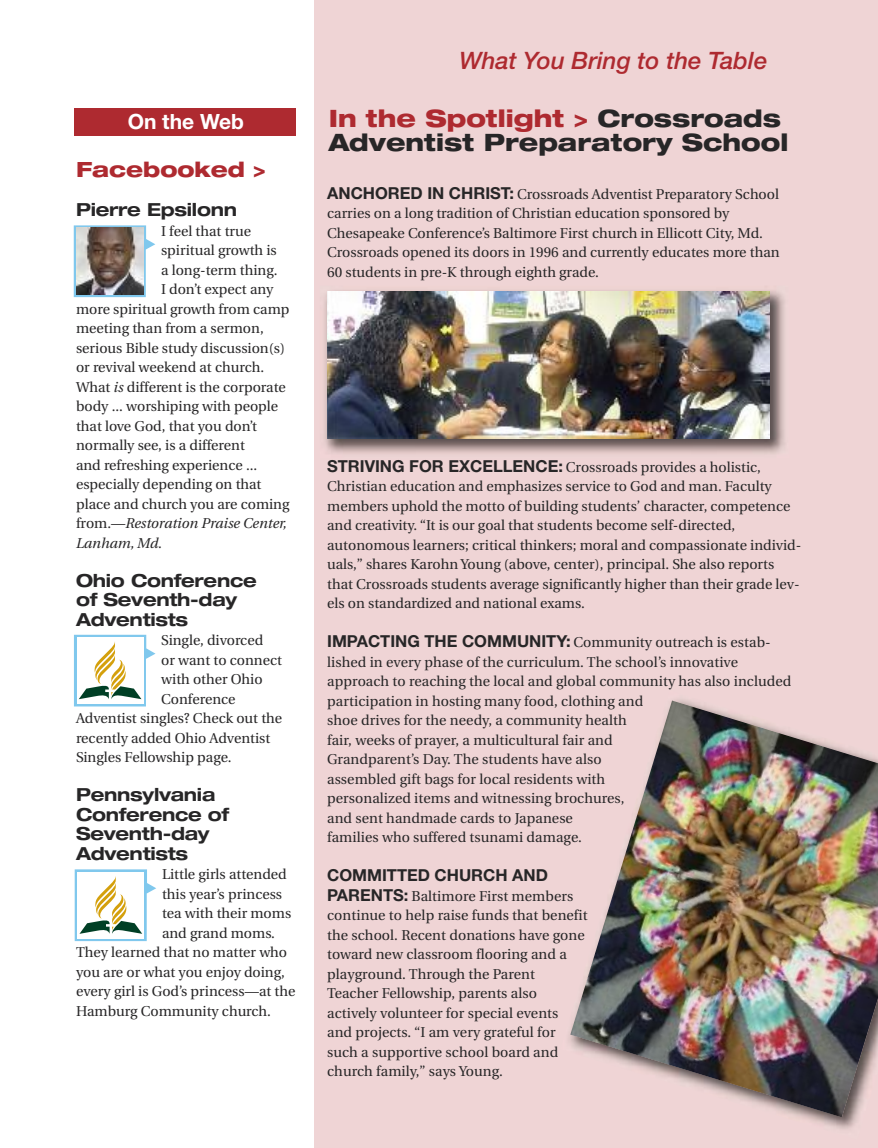
<style>
.page{position:relative;width:878px;height:1148px;background:#fff}
.page>*{position:absolute;margin:0;border:0;box-sizing:border-box;transform-origin:0 0}
.t1{font:800 expanded 24px/24px "Helvetica Neue";color:#272627}
.t2{font:italic 500 24px "Helvetica Neue";color:#ae2a30}
.t3{font:800 expanded 21px "Helvetica Neue";color:#ae2a30}
.t4{font:700 21px "Helvetica Neue";color:#fff}
.t5{font:700 expanded 18px/19.5px "Helvetica Neue";letter-spacing:-.015em;color:#272627}
.t6{font:700 16.5px "Helvetica Neue";color:#272627}
.t7{font:14.25px/19.5px "Utopia";color:#272627}
.t8{font:italic 14.25px "Utopia";color:#272627}
.s1{font-style:italic}
.s2{font-style:normal}
.s3{color:#ae2a30}
.s4{font-family:"Helvetica Neue";font-weight:700;font-size:16.5px}
</style>
<div class="page">
<div style="left:74px;top:108px;width:221px;height:27px;background:#ae2a30"></div>
<svg style="left:74px;top:225px;width:81px;height:72px"></svg>
<img style="left:77px;top:228px;width:66px;height:66px">
<svg style="left:74px;top:634px;width:81px;height:72px"></svg>
<svg style="left:75px;top:869px;width:81px;height:72px"></svg>
<div style="left:314px;top:0;width:564px;height:1148px;background:#efd4d5"></div>
<img style="left:570px;top:700px;width:308px;height:417px">
<img style="left:324px;top:290px;width:461px;height:164px">
<img style="left:327px;top:292px;width:443px;height:147px">
<hr style="left:0;top:603px;width:1px;height:473px;background:#deaaac">
<h2 class="t4" style="left:128px;top:114px;width:118px">On the Web</h2>
<h2 class="t3" style="left:76px;top:161px;width:191px">Facebooked &gt;</h2>
<p class="t5" style="left:76px;top:202px;width:162px">Pierre Epsilonn</p>
<p class="t7" style="left:161px;top:222px;width:92px">I feel that true</p>
<p class="t7" style="left:161px;top:242px;width:117px">spiritual growth is</p>
<p class="t7" style="left:161px;top:261px;width:118px">a long-term thing.</p>
<p class="t7" style="left:161px;top:281px;width:114px">I don’t expect any</p>
<p class="t7" style="left:76px;top:300px;width:215px">more spiritual growth from camp</p>
<p class="t7" style="left:76px;top:320px;width:189px">meeting than from a sermon,</p>
<p class="t7" style="left:76px;top:339px;width:210px">serious Bible study discussion(s)</p>
<p class="t7" style="left:76px;top:359px;width:190px">or revival weekend at church.</p>
<p class="t7" style="left:76px;top:378px;width:211px">What <span class="s1">is</span> different is the corporate</p>
<p class="t7" style="left:76px;top:398px;width:204px">body ... worshiping with people</p>
<p class="t7" style="left:76px;top:417px;width:183px">that love God, that you don’t</p>
<p class="t7" style="left:76px;top:437px;width:170px">normally see, is a different</p>
<p class="t7" style="left:76px;top:456px;width:183px">and refreshing experience ...</p>
<p class="t7" style="left:76px;top:476px;width:187px">especially depending on that</p>
<p class="t7" style="left:76px;top:495px;width:215px">place and church you are coming</p>
<p class="t8" style="left:76px;top:517px;width:212px"><span class="s2">from.—</span>Restoration Praise Center,</p>
<p class="t8" style="left:76px;top:537px;width:88px">Lanham, Md.</p>
<p class="t5" style="left:76px;top:572px;width:182px">Ohio Conference of Seventh-day<br>Adventists</p>
<p class="t7" style="left:161px;top:632px;width:103px">Single, divorced</p>
<p class="t7" style="left:161px;top:651px;width:122px">or want to connect</p>
<p class="t7" style="left:161px;top:671px;width:103px">with other Ohio</p>
<p class="t7" style="left:161px;top:690px;width:76px">Conference</p>
<p class="t7" style="left:76px;top:710px;width:208px">Adventist singles? Check out the</p>
<p class="t7" style="left:76px;top:729px;width:196px">recently added Ohio Adventist</p>
<p class="t7" style="left:76px;top:749px;width:157px">Singles Fellowship page.</p>
<p class="t5" style="left:76px;top:787px;width:155px">Pennsylvania<br>Conference of<br>Seventh-day<br>Adventists</p>
<p class="t7" style="left:162px;top:866px;width:126px">Little girls attended</p>
<p class="t7" style="left:162px;top:885px;width:122px">this year’s princess</p>
<p class="t7" style="left:162px;top:905px;width:131px">tea with their moms</p>
<p class="t7" style="left:162px;top:924px;width:115px">and grand moms.</p>
<p class="t7" style="left:76px;top:944px;width:213px">They learned that no matter who</p>
<p class="t7" style="left:76px;top:963px;width:210px">you are or what you enjoy doing,</p>
<p class="t7" style="left:76px;top:983px;width:221px">every girl is God’s princess—at the</p>
<p class="t7" style="left:76px;top:1002px;width:196px">Hamburg Community church.</p>
<h1 class="t2" style="left:459px;top:52px;width:309px">What You Bring to the Table</h1>
<h1 class="t1" style="left:328px;top:109px;width:461px"><span class="s3">In the Spotlight &gt;</span> Crossroads<br>Adventist Preparatory School</h1>
<p class="t7" style="left:327px;top:185px;width:454px"><span class="s4">ANCHORED IN CHRIST:</span> Crossroads Adventist Preparatory School carries on a long tradition of Christian education sponsored by Chesapeake Conference’s Baltimore First church in Ellicott City, Md.<br>Crossroads opened its doors in 1996 and currently educates more than 60 students in pre-K through eighth grade.</p>
<p class="t7" style="left:327px;top:458px;width:475px"><span class="s4">STRIVING FOR EXCELLENCE:</span> Crossroads provides a holistic, Christian education and emphasizes service to God and man. Faculty members uphold the motto of building students’ character, competence and creativity. “It is our goal that students become self-directed, autonomous learners; critical thinkers; moral and compassionate individ&shy;uals,” shares Karohn Young (above, center), principal. She also reports that Crossroads students average significantly higher than their grade lev&shy;els on standardized and national exams.</p>
<p class="t7" style="left:327px;top:634px;width:465px"><span class="s4">IMPACTING THE COMMUNITY:</span> Community outreach is estab&shy;lished in every phase of the curriculum. The school’s innovative approach to reaching the local and global community has also included participation in hosting many food, clothing and<br>shoe drives for the needy, a community health<br>fair, weeks of prayer, a multicultural fair and<br>Grandparent’s Day. The students have also<br>assembled gift bags for local residents with<br>personalized items and witnessing brochures,<br>and sent handmade cards to Japanese<br>families who suffered tsunami damage.</p>
<p class="t6" style="left:327px;top:869px;width:222px">COMMITTED CHURCH AND</p>
<p class="t7" style="left:327px;top:887px;width:262px"><span class="s4">PARENTS:</span> Baltimore First members continue to help raise funds that benefit the school. Recent donations have gone toward new classroom flooring and a playground. Through the Parent Teacher Fellowship, parents also actively volunteer for special events<br>and projects. “I am very grateful for such a supportive school board and church family,” says Young.</p>
</div>
